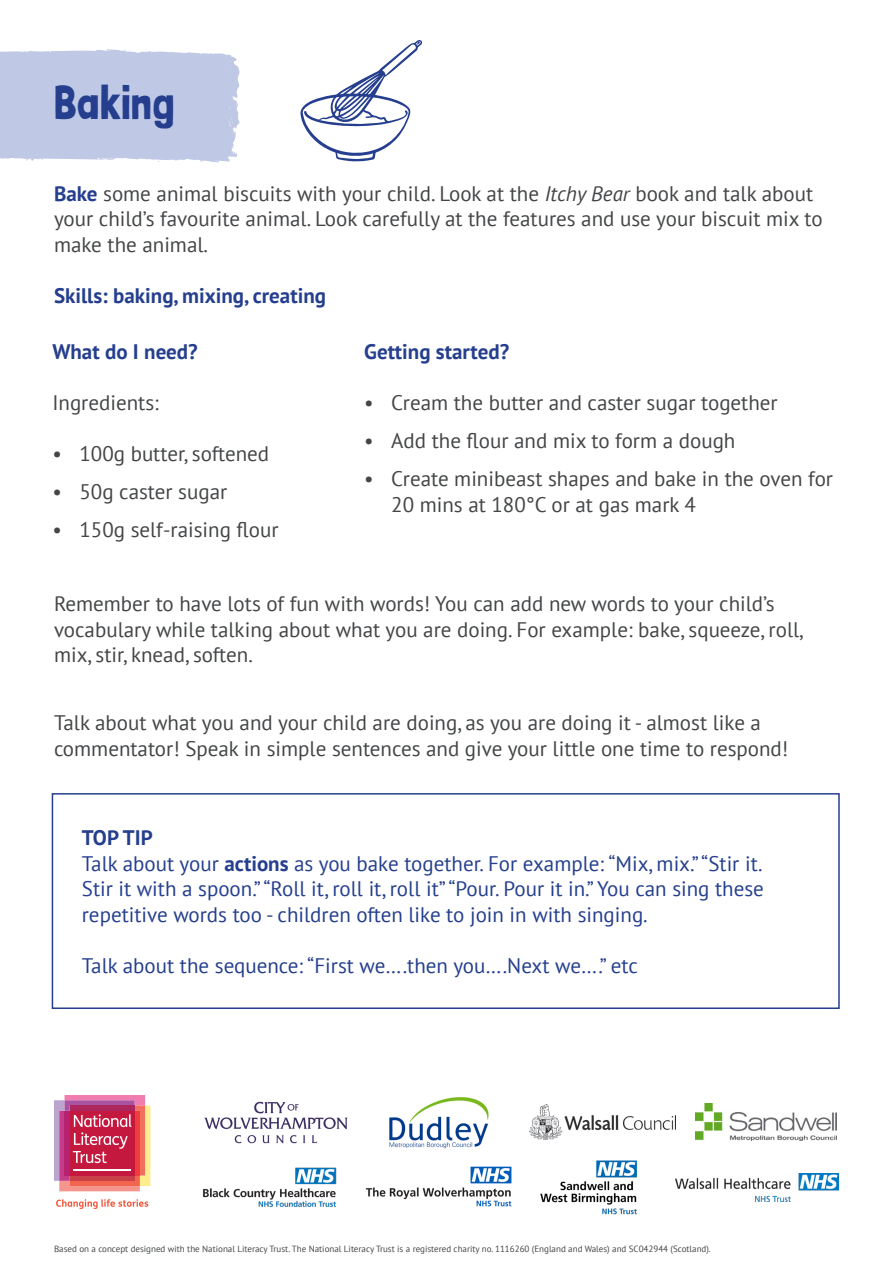
<style>
.page{position:relative;width:893px;height:1263px;background:#fff}
.page>*{position:absolute;margin:0;border:0;box-sizing:border-box;transform-origin:0 0}
.Body_text{font:47.25px "Londrina Solid";color:#253f8e}
.t1{font:21px/25.5px "PT Sans";color:#434547}
.t2{font:21px/25.5px "PT Sans";color:#253f8e;text-align:justify}
.t3{font:700 21px "PT Sans";color:#253f8e}
.t4{font:9px "PT Sans";color:#434547}
.s1{font-weight:700;color:#253f8e}
.s2{font-style:italic}
.s3{font-weight:700}
</style>
<div class="page">
<svg style="left:54px;top:1095px;width:96px;height:96px;background:#d35973"></svg>
<hr style="left:74px;top:1170px;width:57px;height:1px;background:#fff">
<svg style="left:56px;top:1199px;width:92px;height:10px"></svg>
<img style="left:204px;top:1101px;width:144px;height:43px">
<img style="left:389px;top:1097px;width:100px;height:52px">
<img style="left:530px;top:1104px;width:145px;height:36px">
<img style="left:696px;top:1103px;width:140px;height:38px">
<img style="left:203px;top:1167px;width:134px;height:40px">
<img style="left:365px;top:1166px;width:147px;height:41px">
<img style="left:675px;top:1174px;width:164px;height:27px">
<img style="left:540px;top:1160px;width:97px;height:55px">
<div style="left:52px;top:793px;width:788px;height:216px;border:2px solid #253f8e"></div>
<svg style="left:0;top:49px;width:240px;height:114px;background:#c3cce6"></svg>
<svg style="left:300px;top:40px;width:122px;height:122px"></svg>
<p class="Body_text" style="left:54px;top:75px;width:122px">Baking</p>
<p class="t1" style="left:54px;top:180px;width:770px"><span class="s1">Bake</span> some animal biscuits with your child. Look at the <span class="s2">Itchy Bear</span> book and talk about your child’s favourite animal. Look carefully at the features and use your biscuit mix to make the animal.</p>
<p class="t3" style="left:54px;top:282px;width:274px">Skills: baking, mixing, creating</p>
<p class="t3" style="left:52px;top:337px;width:147px">What do I need?</p>
<p class="t1" style="left:52px;top:389px;width:108px">Ingredients:</p>
<p class="t1" style="left:52px;top:440px;width:218px">• 100g butter, softened</p>
<p class="t1" style="left:52px;top:478px;width:176px">• 50g caster sugar</p>
<p class="t1" style="left:52px;top:517px;width:228px">• 150g self-raising flour</p>
<p class="t3" style="left:364px;top:337px;width:146px">Getting started?</p>
<p class="t1" style="left:364px;top:389px;width:415px">• Cream the butter and caster sugar together</p>
<p class="t1" style="left:364px;top:427px;width:373px">• Add the flour and mix to form a dough</p>
<p class="t1" style="left:391px;top:466px;width:443px;text-indent:-27px">• Create minibeast shapes and bake in the oven for<br>20 mins at 180°C or at gas mark 4</p>
<p class="t1" style="left:54px;top:590px;width:751px">Remember to have lots of fun with words! You can add new words to your child’s vocabulary while talking about what you are doing. For example: bake, squeeze, roll, mix, stir, knead, soften.</p>
<p class="t1" style="left:54px;top:709px;width:736px">Talk about what you and your child are doing, as you are doing it - almost like a commentator! Speak in simple sentences and give your little one time to respond!</p>
<p class="t3" style="left:82px;top:824px;width:72px">TOP TIP</p>
<p class="t2" style="left:82px;top:850px;width:684px">Talk about your <span class="s3">actions</span> as you bake together. For example: “Mix, mix.” “Stir it.<br>Stir it with a spoon.” “Roll it, roll it, roll it” “Pour. Pour it in.” You can sing these repetitive words too - children often like to join in with singing.</p>
<p class="t2" style="left:82px;top:952px;width:558px">Talk about the sequence: “First we….then you….Next we….” etc</p>
<p class="t4" style="left:54px;top:1242px;width:658px">Based on a concept designed with the National Literacy Trust. The National Literacy Trust is a registered charity no. 1116260 (England and Wales) and SC042944 (Scotland).</p>
</div>
